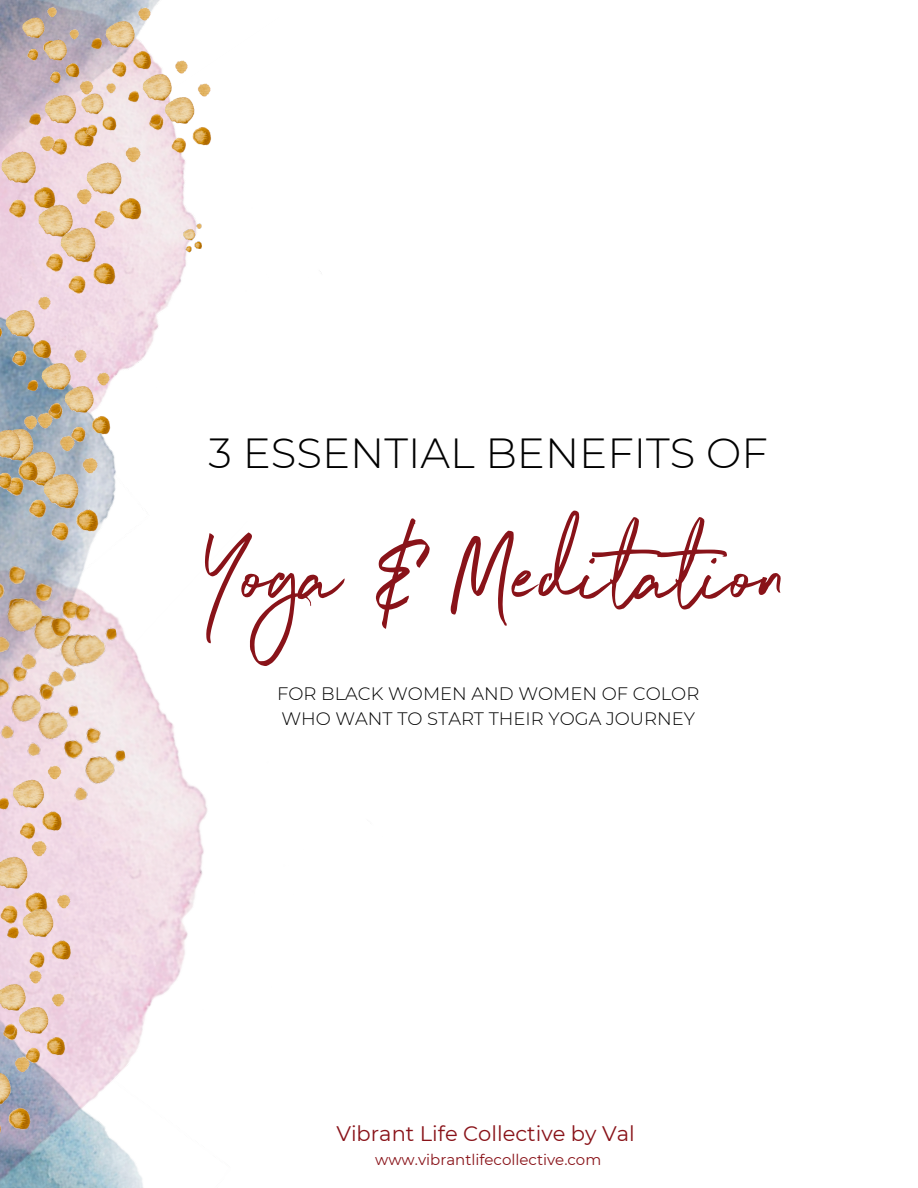
<style>
.page{position:relative;width:918px;height:1188px;background:#fff}
.page>*{position:absolute;margin:0;border:0;box-sizing:border-box;transform-origin:0 0}
.t1{font:108px "Northwell Clean";color:#891319}
.t2{font:300 42px "Montserrat";color:#000}
.t3{font:21px "Montserrat";color:#891319}
.t4{font:300 18px/24.8px "Montserrat";color:#000}
.t5{font:15px "Montserrat";color:#891319}
</style>
<div class="page">
<img style="left:109px;top:0;width:77px;height:210px">
<img style="left:0;top:210px;width:321px;height:978px">
<img style="left:0;top:894px;width:7px;height:31px">
<img style="left:109px;top:6px;width:47px;height:72px">
<img style="left:7px;top:894px;width:69px;height:76px">
<img style="left:109px;top:145px;width:37px;height:86px">
<img style="left:128px;top:60px;width:60px;height:72px">
<img style="left:0;top:0;width:109px;height:894px">
<img style="left:0;top:764px;width:66px;height:77px">
<img style="left:59px;top:210px;width:61px;height:86px">
<img style="left:183px;top:223px;width:20px;height:30px">
<img style="left:151px;top:82px;width:61px;height:72px">
<img style="left:81px;top:82px;width:38px;height:55px">
<img style="left:0;top:412px;width:50px;height:85px">
<img style="left:0;top:296px;width:55px;height:72px">
<img style="left:20px;top:434px;width:61px;height:86px">
<img style="left:28px;top:349px;width:64px;height:72px">
<img style="left:0;top:414px;width:43px;height:77px">
<img style="left:43px;top:457px;width:60px;height:85px">
<img style="left:50px;top:371px;width:64px;height:72px">
<img style="left:55px;top:719px;width:77px;height:84px">
<img style="left:0;top:576px;width:75px;height:81px">
<img style="left:8px;top:684px;width:77px;height:74px">
<img style="left:41px;top:595px;width:83px;height:89px">
<img style="left:0;top:559px;width:49px;height:96px">
<img style="left:0;top:657px;width:59px;height:84px">
<img style="left:0;top:1055px;width:35px;height:86px">
<img style="left:0;top:970px;width:47px;height:72px">
<img style="left:5px;top:992px;width:64px;height:72px">
<h2 class="t2" style="left:209px;top:427px;width:561px">3 ESSENTIAL BENEFITS OF</h2>
<h1 class="t1" style="left:204px;top:497px;width:586px">Yoga &amp; Meditation</h1>
<p class="t4" style="left:277px;top:682px;width:424px">FOR BLACK WOMEN AND WOMEN OF COLOR<br>WHO WANT TO START THEIR YOGA JOURNEY</p>
<p class="t3" style="left:336px;top:1121px;width:300px">Vibrant Life Collective by Val</p>
<p class="t5" style="left:375px;top:1150px;width:227px">www.vibrantlifecollective.com</p>
</div>
